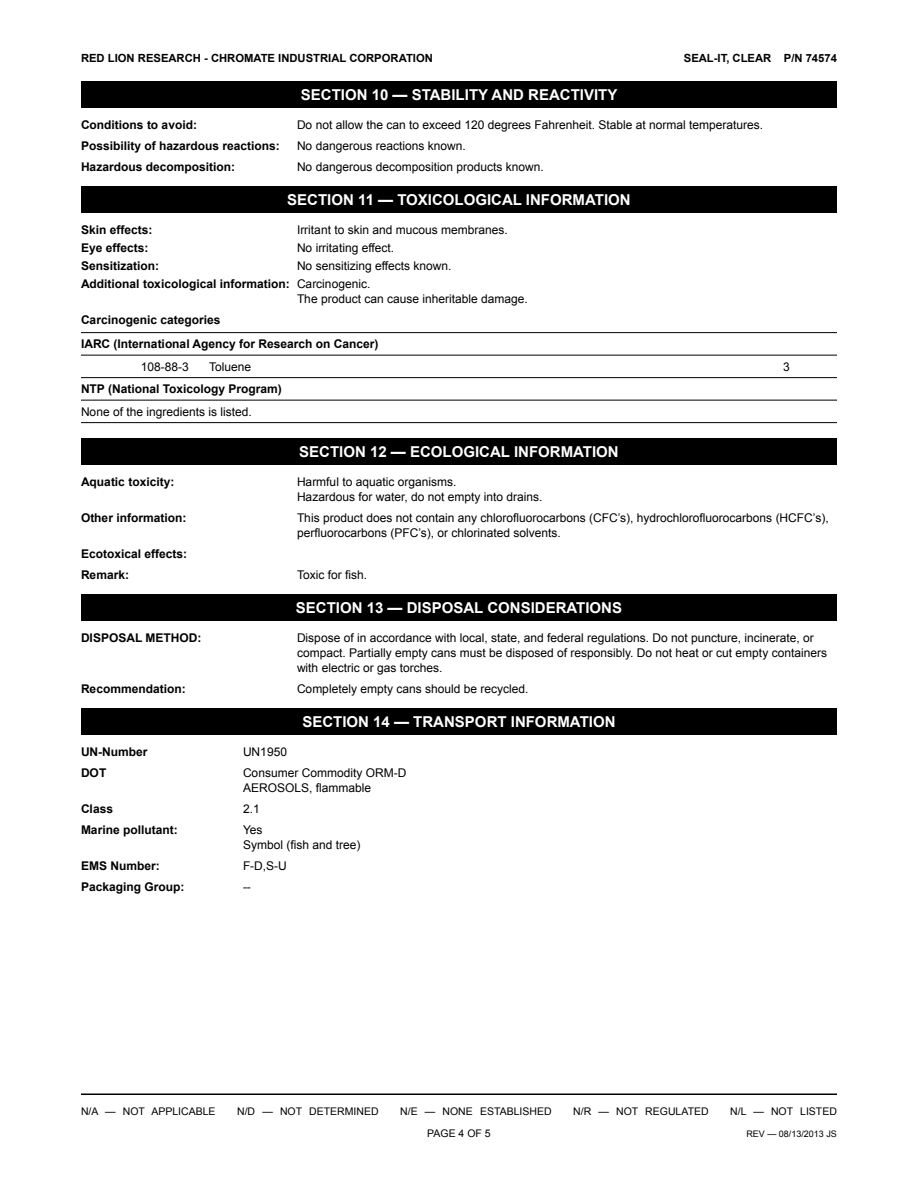
<style>
.page{position:relative;width:918px;height:1188px;background:#fff}
.page>*{position:absolute;margin:0;border:0;box-sizing:border-box;transform-origin:0 0}
.t1{font:700 15px "Arial";color:#fff}
.t2{font:12px/15px "Arial";color:#000}
.t3{font:700 12px/24px "Arial";color:#000}
.t4{font:700 11.25px "Arial";color:#000}
.t5{font:10.5px "Arial";color:#000}
.t6{font:9px "Arial";color:#000}
.s1{font-weight:700}
.s2{font-weight:400}
</style>
<div class="page">
<hr style="left:81px;top:1094px;width:756px;height:1px;background:#000">
<div style="left:81px;top:81px;width:756px;height:27px;background:#000"></div>
<div style="left:81px;top:186px;width:756px;height:27px;background:#000"></div>
<hr style="left:81px;top:332px;width:756px;height:1px;background:#000">
<hr style="left:81px;top:355px;width:756px;height:1px;background:#000">
<hr style="left:81px;top:377px;width:756px;height:1px;background:#000">
<hr style="left:81px;top:400px;width:756px;height:1px;background:#000">
<hr style="left:81px;top:422px;width:756px;height:1px;background:#000">
<div style="left:81px;top:438px;width:756px;height:27px;background:#000"></div>
<div style="left:81px;top:594px;width:756px;height:27px;background:#000"></div>
<div style="left:81px;top:708px;width:756px;height:27px;background:#000"></div>
<p class="t4" style="left:81px;top:51px;width:353px">RED LION RESEARCH - CHROMATE INDUSTRIAL CORPORATION</p>
<p class="t4" style="left:684px;top:51px;width:155px">SEAL-IT, CLEAR P/N 74574</p>
<p class="t1" style="left:301px;top:85px;width:131px">SECTION 10 — Stability</p>
<p class="t1" style="left:492px;top:85px;width:12px">and</p>
<p class="t1" style="left:528px;top:85px;width:10px">reactivity</p>
<p class="t3" style="left:81px;top:113px;width:118px">Conditions to avoid:</p>
<p class="t2" style="left:297px;top:117px;width:468px">Do not allow the can to exceed 120 degrees Fahrenheit. Stable at normal temperatures.</p>
<p class="t3" style="left:81px;top:134px;width:200px">Possibility of hazardous reactions:</p>
<p class="t2" style="left:297px;top:138px;width:170px">No dangerous reactions known.</p>
<p class="t3" style="left:81px;top:155px;width:156px">Hazardous decomposition:</p>
<p class="t2" style="left:297px;top:159px;width:248px">No dangerous decomposition products known.</p>
<p class="t1" style="left:287px;top:190px;width:151px">SECTION 11 — Toxicological</p>
<p class="t1" style="left:526px;top:190px;width:11px">information</p>
<p class="t3" style="left:81px;top:218px;width:73px">Skin effects:</p>
<p class="t2" style="left:297px;top:222px;width:212px">Irritant to skin and mucous membranes.</p>
<p class="t3" style="left:81px;top:236px;width:69px">Eye effects:</p>
<p class="t2" style="left:297px;top:240px;width:99px">No irritating effect.</p>
<p class="t3" style="left:81px;top:254px;width:80px">Sensitization:</p>
<p class="t2" style="left:81px;top:257px;width:372px;line-height:18px;text-indent:216px">No sensitizing effects known.<br><span class="s1">Additional toxicological information:</span> Carcinogenic.</p>
<p class="t2" style="left:297px;top:291px;width:232px">The product can cause inheritable damage.</p>
<p class="t3" style="left:81px;top:308px;width:299px">Carcinogenic categories<br>IARC (International Agency for Research on Cancer)</p>
<p class="t2" style="left:141px;top:359px;width:50px">108-88-3</p>
<p class="t2" style="left:209px;top:359px;width:44px">Toluene</p>
<p class="t2" style="left:783px;top:359px;width:8px">3</p>
<p class="t3" style="left:81px;top:377px;width:202px">NTP (National Toxicology Program)</p>
<p class="t2" style="left:81px;top:404px;width:172px">None of the ingredients is listed.</p>
<p class="t1" style="left:299px;top:442px;width:132px">SECTION 12 — Ecological</p>
<p class="t1" style="left:514px;top:442px;width:11px">information</p>
<p class="t3" style="left:81px;top:470px;width:95px">Aquatic toxicity:</p>
<p class="t2" style="left:297px;top:474px;width:247px">Harmful to aquatic organisms.<br>Hazardous for water, do not empty into drains.</p>
<p class="t3" style="left:81px;top:506px;width:107px">Other information:</p>
<p class="t2" style="left:297px;top:510px;width:533px">This product does not contain any chlorofluorocarbons (CFC’s), hydrochlorofluorocarbons (HCFC’s), perfluorocarbons (PFC’s), or chlorinated solvents.</p>
<p class="t3" style="left:81px;top:544px;width:108px;line-height:21px">Ecotoxical effects:<br>Remark:</p>
<p class="t2" style="left:297px;top:567px;width:72px">Toxic for fish.</p>
<p class="t1" style="left:296px;top:598px;width:132px">SECTION 13 — Disposal</p>
<p class="t1" style="left:487px;top:598px;width:11px">considerations</p>
<p class="t3" style="left:81px;top:626px;width:122px">DISPOSAL METHOD:</p>
<p class="t2" style="left:297px;top:630px;width:532px">Dispose of in accordance with local, state, and federal regulations. Do not puncture, incinerate, or compact. Partially empty cans must be disposed of responsibly. Do not heat or cut empty containers with electric or gas torches.</p>
<p class="t3" style="left:81px;top:677px;width:106px">Recommendation:</p>
<p class="t2" style="left:297px;top:681px;width:233px">Completely empty cans should be recycled.</p>
<p class="t1" style="left:302px;top:712px;width:132px">SECTION 14 — Transport</p>
<p class="t1" style="left:511px;top:712px;width:11px">information</p>
<p class="t3" style="left:81px;top:740px;width:68px">UN-Number</p>
<p class="t2" style="left:243px;top:744px;width:46px">UN1950</p>
<p class="t3" style="left:81px;top:761px;width:27px">DOT</p>
<p class="t2" style="left:243px;top:765px;width:165px">Consumer Commodity ORM-D<br>AEROSOLS, flammable</p>
<p class="t3" style="left:81px;top:797px;width:34px">Class</p>
<p class="t2" style="left:243px;top:801px;width:18px">2.1</p>
<p class="t3" style="left:81px;top:818px;width:98px">Marine pollutant:</p>
<p class="t2" style="left:243px;top:822px;width:119px">Yes<br>Symbol (fish and tree)</p>
<p class="t3" style="left:81px;top:854px;width:125px">EMS Number: <span class="s2">F</span></p>
<p class="t2" style="left:250px;top:858px;width:38px">-D,S-U</p>
<p class="t3" style="left:81px;top:875px;width:105px">Packaging Group:</p>
<p class="t2" style="left:243px;top:879px;width:9px">--</p>
<p class="t5" style="left:81px;top:1104px;width:136px">N/A — NOT APPLICABLE</p>
<p class="t5" style="left:237px;top:1104px;width:143px">N/D — NOT DETERMINED</p>
<p class="t5" style="left:400px;top:1104px;width:153px">N/E — NONE ESTABLISHED</p>
<p class="t5" style="left:573px;top:1104px;width:137px">N/R — NOT REGULATED</p>
<p class="t5" style="left:730px;top:1104px;width:108px">N/L — NOT LISTED</p>
<p class="t5" style="left:427px;top:1127px;width:15px">Page</p>
<p class="t5" style="left:459px;top:1127px;width:34px">4 of 5</p>
<p class="t6" style="left:746px;top:1128px;width:92px">REV — 08/13/2013 JS</p>
</div>
